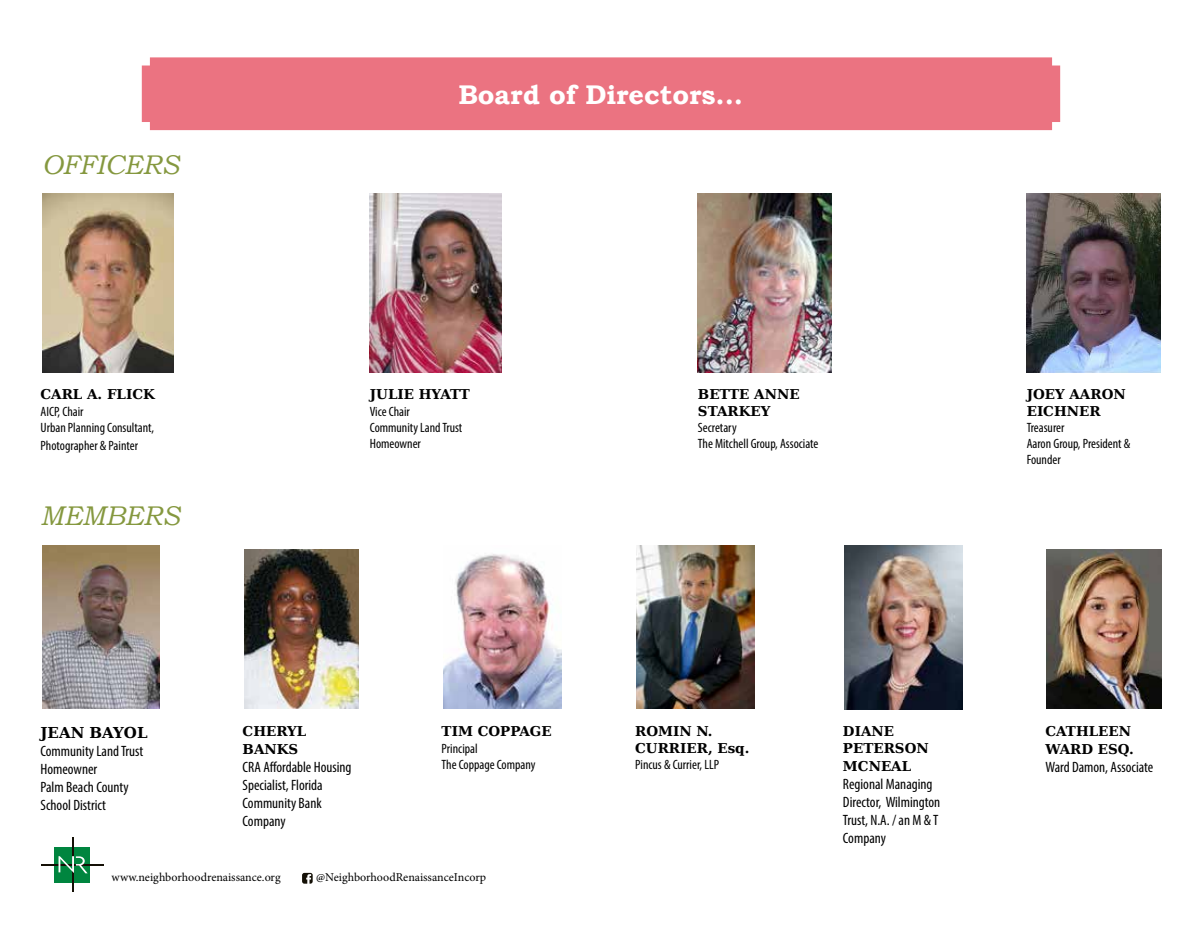
<style>
.page{position:relative;width:1202px;height:932px;background:#fff}
.page>*{position:absolute;margin:0;border:0;box-sizing:border-box;transform-origin:0 0}
.t1{font:700 27px "Bookman Old Style";color:#fff}
.t2{font:italic 27px "Bookman Old Style";color:#85983f}
.t3{font:condensed 15px/18px "Myriad Pro";color:#000}
.t4{font:700 15px "Bitstream Vera Serif";color:#000}
.t5{font:condensed 13.5px/16.2px "Myriad Pro";color:#000}
.t6{font:700 13.5px/16.2px "Bitstream Vera Serif";color:#000}
.t7{font:12px "Minion Pro";letter-spacing:-.005em;color:#000}
</style>
<div class="page">
<div style="left:54px;top:847px;width:36px;height:36px;background:#00853f"></div>
<hr style="left:72px;top:837px;width:2px;height:54px;background:#141006">
<hr style="left:41px;top:864px;width:62px;height:1px;background:#141006">
<svg style="left:58px;top:856px;width:30px;height:17px"></svg>
<svg style="left:302px;top:872px;width:11px;height:11px"></svg>
<div style="left:142px;top:57px;width:918px;height:73px;background:#eb7381"></div>
<img style="left:844px;top:545px;width:118px;height:164px">
<img style="left:443px;top:554px;width:118px;height:154px">
<img style="left:42px;top:194px;width:131px;height:178px">
<img style="left:370px;top:193px;width:132px;height:180px">
<img style="left:698px;top:194px;width:133px;height:179px">
<img style="left:1026px;top:193px;width:134px;height:179px">
<img style="left:636px;top:545px;width:118px;height:163px">
<img style="left:42px;top:545px;width:117px;height:163px">
<img style="left:1047px;top:549px;width:114px;height:159px">
<img style="left:244px;top:549px;width:115px;height:159px">
<h1 class="t2" style="left:42px;top:149px;width:138px">OFFICERS</h1>
<h1 class="t1" style="left:458px;top:78px;width:286px">Board of Directors...</h1>
<p class="t6" style="left:40px;top:386px;width:116px">CARL A. FLICK</p>
<p class="t5" style="left:40px;top:403px;width:115px">AICP, Chair<br>Urban Planning Consultant,</p>
<p class="t5" style="left:40px;top:437px;width:99px">Photographer &amp; Painter</p>
<h1 class="t2" style="left:40px;top:500px;width:140px">MEMBERS</h1>
<p class="t6" style="left:370px;top:386px;width:101px">JULIE HYATT</p>
<p class="t5" style="left:370px;top:403px;width:94px">Vice Chair<br>Community Land Trust<br>Homeowner</p>
<p class="t4" style="left:40px;top:723px;width:108px">JEAN BAYOL</p>
<p class="t3" style="left:40px;top:741px;width:104px">Community Land Trust<br>Homeowner<br>Palm Beach County<br>School District</p>
<p class="t6" style="left:243px;top:722px;width:65px;line-height:18px">CHERYL<br>BANKS</p>
<p class="t3" style="left:243px;top:758px;width:110px">CRA Affordable Housing<br>Specialist, Florida<br>Community Bank<br>Company</p>
<p class="t6" style="left:441px;top:723px;width:112px">TIM COPPAGE</p>
<p class="t5" style="left:441px;top:739px;width:95px">Principal<br>The Coppage Company</p>
<p class="t7" style="left:112px;top:869px;width:170px">www.neighborhoodrenaissance.org</p>
<p class="t7" style="left:316px;top:869px;width:172px">@NeighborhoodRenaissanceIncorp</p>
<p class="t6" style="left:698px;top:386px;width:103px">BETTE ANNE<br>STARKEY</p>
<p class="t5" style="left:698px;top:419px;width:122px">Secretary<br>The Mitchell Group, Associate</p>
<p class="t6" style="left:635px;top:723px;width:116px">ROMIN N.<br>CURRIER, Esq.</p>
<p class="t5" style="left:635px;top:756px;width:85px">Pincus &amp; Currier, LLP</p>
<p class="t6" style="left:843px;top:723px;width:87px">DIANE<br>PETERSON</p>
<p class="t6" style="left:843px;top:757px;width:70px">MCNEAL</p>
<p class="t3" style="left:843px;top:774px;width:99px">Regional Managing<br>Director, Wilmington<br>Trust, N.A. / an M &amp; T<br>Company</p>
<p class="t6" style="left:1026px;top:386px;width:101px">JOEY AARON<br>EICHNER</p>
<p class="t5" style="left:1026px;top:419px;width:105px">Treasurer<br>Aaron Group, President &amp;<br>Founder</p>
<p class="t6" style="left:1045px;top:722px;width:90px;line-height:18px">CATHLEEN<br>WARD ESQ.</p>
<p class="t3" style="left:1045px;top:758px;width:109px">Ward Damon, Associate</p>
</div>
